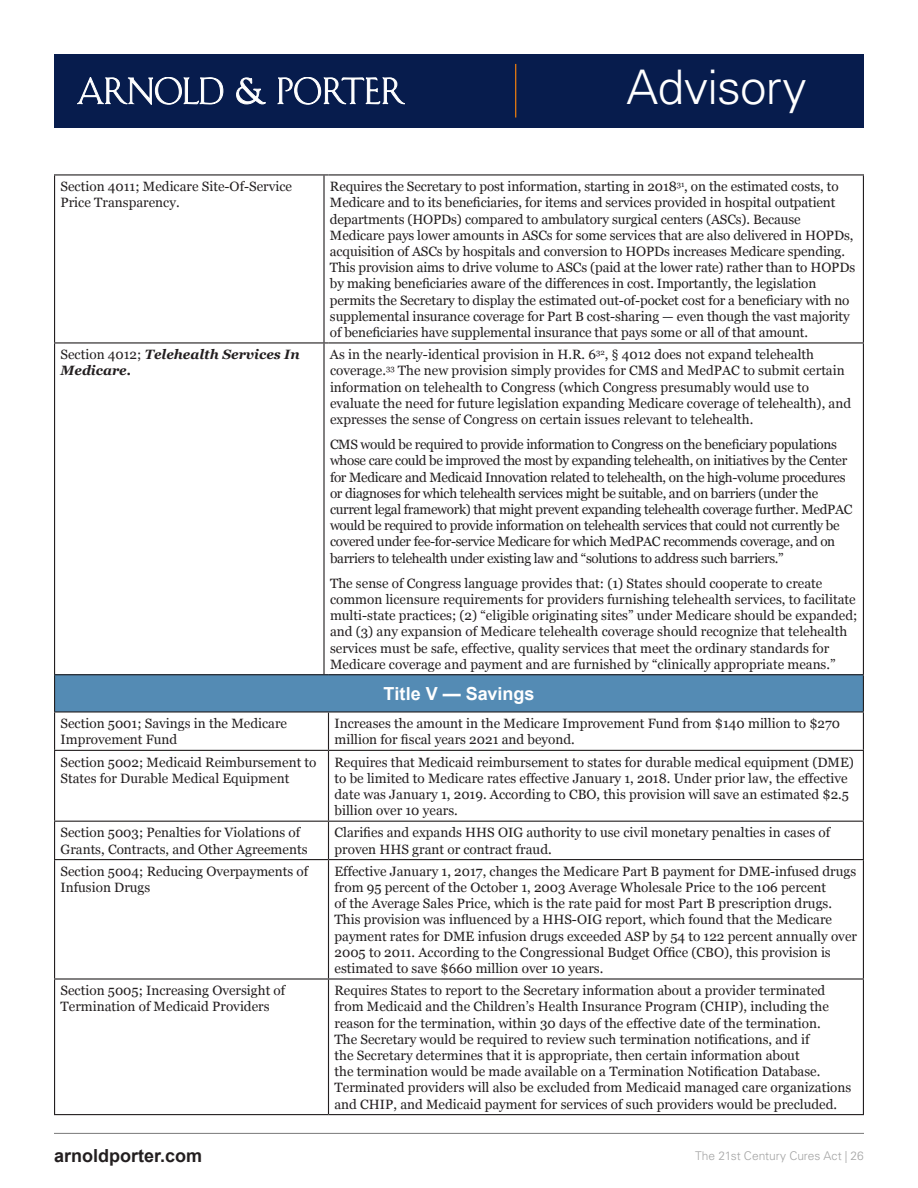
<style>
.page{position:relative;width:918px;height:1188px;background:#fff}
.page>*{position:absolute;margin:0;border:0;box-sizing:border-box;transform-origin:0 0}
.t1{font:300 47.7px "Univers";letter-spacing:-.01em;color:#fff}
.t2{font:700 18px "Arial";color:#231f20}
.t3{font:700 18px "Arial";color:#fff}
.t4{font:13.5px/16.2px "Georgia";color:#231f20}
.t5{font:13.5px/16.2px "Georgia";letter-spacing:-.025em;color:#231f20}
.t6{font:italic 700 13.5px/16.2px "Georgia";color:#231f20}
.t7{font:300 12px "Univers";color:#a4a4a4}
.s1{font-weight:400;font-style:normal}
</style>
<div class="page">
<hr style="left:54px;top:1133px;width:810px;height:1px;background:#878787">
<div style="left:55px;top:675px;width:808px;height:37px;background:#548bb4"></div>
<svg style="left:55px;top:751px;width:808px;height:363px"></svg>
<hr style="left:54px;top:174px;width:270px;height:2px;background:#231f20">
<hr style="left:54px;top:176px;width:1px;height:166px;background:#231f20">
<hr style="left:323px;top:176px;width:2px;height:166px;background:#231f20">
<hr style="left:328px;top:174px;width:536px;height:2px;background:#231f20">
<hr style="left:863px;top:176px;width:1px;height:166px;background:#231f20">
<hr style="left:54px;top:342px;width:270px;height:2px;background:#231f20">
<hr style="left:54px;top:344px;width:1px;height:330px;background:#231f20">
<hr style="left:323px;top:344px;width:2px;height:330px;background:#231f20">
<hr style="left:328px;top:342px;width:536px;height:2px;background:#231f20">
<hr style="left:863px;top:344px;width:1px;height:330px;background:#231f20">
<hr style="left:54px;top:674px;width:270px;height:1px;background:#231f20">
<hr style="left:54px;top:675px;width:1px;height:36px;background:#231f20">
<hr style="left:328px;top:674px;width:536px;height:1px;background:#231f20">
<hr style="left:863px;top:675px;width:1px;height:36px;background:#231f20">
<hr style="left:54px;top:711px;width:270px;height:2px;background:#231f20">
<hr style="left:54px;top:713px;width:1px;height:37px;background:#231f20">
<hr style="left:328px;top:711px;width:536px;height:2px;background:#231f20">
<hr style="left:328px;top:713px;width:1px;height:37px;background:#231f20">
<hr style="left:863px;top:713px;width:1px;height:37px;background:#231f20">
<hr style="left:54px;top:750px;width:270px;height:1px;background:#231f20">
<hr style="left:54px;top:751px;width:1px;height:70px;background:#231f20">
<hr style="left:328px;top:750px;width:536px;height:1px;background:#231f20">
<hr style="left:328px;top:751px;width:1px;height:70px;background:#231f20">
<hr style="left:863px;top:751px;width:1px;height:70px;background:#231f20">
<hr style="left:54px;top:821px;width:270px;height:1px;background:#231f20">
<hr style="left:54px;top:822px;width:1px;height:37px;background:#231f20">
<hr style="left:328px;top:821px;width:536px;height:1px;background:#231f20">
<hr style="left:328px;top:822px;width:1px;height:37px;background:#231f20">
<hr style="left:863px;top:822px;width:1px;height:37px;background:#231f20">
<hr style="left:54px;top:859px;width:270px;height:1px;background:#231f20">
<hr style="left:54px;top:860px;width:1px;height:118px;background:#231f20">
<hr style="left:328px;top:859px;width:536px;height:1px;background:#231f20">
<hr style="left:328px;top:860px;width:1px;height:118px;background:#231f20">
<hr style="left:863px;top:860px;width:1px;height:118px;background:#231f20">
<hr style="left:54px;top:978px;width:270px;height:2px;background:#231f20">
<hr style="left:54px;top:980px;width:1px;height:134px;background:#231f20">
<hr style="left:328px;top:978px;width:536px;height:2px;background:#231f20">
<hr style="left:328px;top:980px;width:1px;height:134px;background:#231f20">
<hr style="left:863px;top:980px;width:1px;height:134px;background:#231f20">
<hr style="left:54px;top:1114px;width:270px;height:1px;background:#231f20">
<hr style="left:328px;top:1114px;width:536px;height:1px;background:#231f20">
<div style="left:54px;top:54px;width:810px;height:73px;background:#071c4d"></div>
<hr style="left:515px;top:64px;width:1px;height:54px;background:#de7712">
<svg style="left:78px;top:77px;width:145px;height:27px"></svg>
<svg style="left:236px;top:78px;width:30px;height:26px"></svg>
<svg style="left:278px;top:77px;width:127px;height:27px"></svg>
<h1 class="t1" style="left:627px;top:59px;width:181px">Advisory</h1>
<p class="t4" style="left:61px;top:179px;width:233px">Section 4011; Medicare Site-Of-Service<br>Price Transparency.</p>
<p class="t4" style="left:330px;top:179px;width:527px">Requires the Secretary to post information, starting in 2018<sup>31</sup>, on the estimated costs, to Medicare and to its beneficiaries, for items and services provided in hospital outpatient departments (HOPDs) compared to ambulatory surgical centers (ASCs). Because Medicare pays lower amounts in ASCs for some services that are also delivered in HOPDs, acquisition of ASCs by hospitals and conversion to HOPDs increases Medicare spending.<br>This provision aims to drive volume to ASCs (paid at the lower rate) rather than to HOPDs by making beneficiaries aware of the differences in cost. Importantly, the legislation permits the Secretary to display the estimated out-of-pocket cost for a beneficiary with no supplemental insurance coverage for Part B cost-sharing — even though the vast majority of beneficiaries have supplemental insurance that pays some or all of that amount.</p>
<p class="t6" style="left:61px;top:346px;width:241px"><span class="s1">Section 4012;</span> Telehealth Services In<br>Medicare.</p>
<p class="t4" style="left:330px;top:347px;width:523px">As in the nearly-identical provision in H.R. 6<sup>32</sup>, § 4012 does not expand telehealth coverage.<sup>33</sup> The new provision simply provides for CMS and MedPAC to submit certain information on telehealth to Congress (which Congress presumably would use to evaluate the need for future legislation expanding Medicare coverage of telehealth), and expresses the sense of Congress on certain issues relevant to telehealth.</p>
<p class="t5" style="left:330px;top:437px;width:524px">CMS would be required to provide information to Congress on the beneficiary populations whose care could be improved the most by expanding telehealth, on initiatives by the Center for Medicare and Medicaid Innovation related to telehealth, on the high-volume procedures or diagnoses for which telehealth services might be suitable, and on barriers (under the current legal framework) that might prevent expanding telehealth coverage further. MedPAC would be required to provide information on telehealth services that could not currently be covered under fee-for-service Medicare for which MedPAC recommends coverage, and on barriers to telehealth under existing law and “solutions to address such barriers.”</p>
<p class="t4" style="left:330px;top:575px;width:529px">The sense of Congress language provides that: (1) States should cooperate to create common licensure requirements for providers furnishing telehealth services, to facilitate multi-state practices; (2) “eligible originating sites” under Medicare should be expanded; and (3) any expansion of Medicare telehealth coverage should recognize that telehealth services must be safe, effective, quality services that meet the ordinary standards for Medicare coverage and payment and are furnished by “clinically appropriate means.”</p>
<h2 class="t3" style="left:384px;top:682px;width:152px">Title V — Savings</h2>
<p class="t4" style="left:61px;top:716px;width:228px">Section 5001; Savings in the Medicare<br>Improvement Fund</p>
<p class="t4" style="left:335px;top:716px;width:507px">Increases the amount in the Medicare Improvement Fund from $140 million to $270 million for fiscal years 2021 and beyond.</p>
<p class="t4" style="left:61px;top:754px;width:258px">Section 5002; Medicaid Reimbursement to<br>States for Durable Medical Equipment</p>
<p class="t4" style="left:335px;top:754px;width:521px">Requires that Medicaid reimbursement to states for durable medical equipment (DME) to be limited to Medicare rates effective January 1, 2018. Under prior law, the effective date was January 1, 2019. According to CBO, this provision will save an estimated $2.5 billion over 10 years.</p>
<p class="t4" style="left:61px;top:825px;width:248px">Section 5003; Penalties for Violations of<br>Grants, Contracts, and Other Agreements</p>
<p class="t4" style="left:335px;top:825px;width:497px">Clarifies and expands HHS OIG authority to use civil monetary penalties in cases of proven HHS grant or contract fraud.</p>
<p class="t4" style="left:61px;top:863px;width:249px">Section 5004; Reducing Overpayments of<br>Infusion Drugs</p>
<p class="t4" style="left:335px;top:863px;width:524px">Effective January 1, 2017, changes the Medicare Part B payment for DME-infused drugs from 95 percent of the October 1, 2003 Average Wholesale Price to the 106 percent<br>of the Average Sales Price, which is the rate paid for most Part B prescription drugs.<br>This provision was influenced by a HHS-OIG report, which found that the Medicare payment rates for DME infusion drugs exceeded ASP by 54 to 122 percent annually over 2005 to 2011. According to the Congressional Budget Office (CBO), this provision is estimated to save $660 million over 10 years.</p>
<p class="t4" style="left:61px;top:983px;width:226px">Section 5005; Increasing Oversight of<br>Termination of Medicaid Providers</p>
<p class="t4" style="left:335px;top:983px;width:518px">Requires States to report to the Secretary information about a provider terminated from Medicaid and the Children’s Health Insurance Program (CHIP), including the reason for the termination, within 30 days of the effective date of the termination.<br>The Secretary would be required to review such termination notifications, and if<br>the Secretary determines that it is appropriate, then certain information about<br>the termination would be made available on a Termination Notification Database.<br>Terminated providers will also be excluded from Medicaid managed care organizations and CHIP, and Medicaid payment for services of such providers would be precluded.</p>
<h2 class="t2" style="left:54px;top:1144px;width:150px">arnoldporter.com</h2>
<p class="t7" style="left:695px;top:1149px;width:170px">The 21st Century Cures Act | 26</p>
</div>
